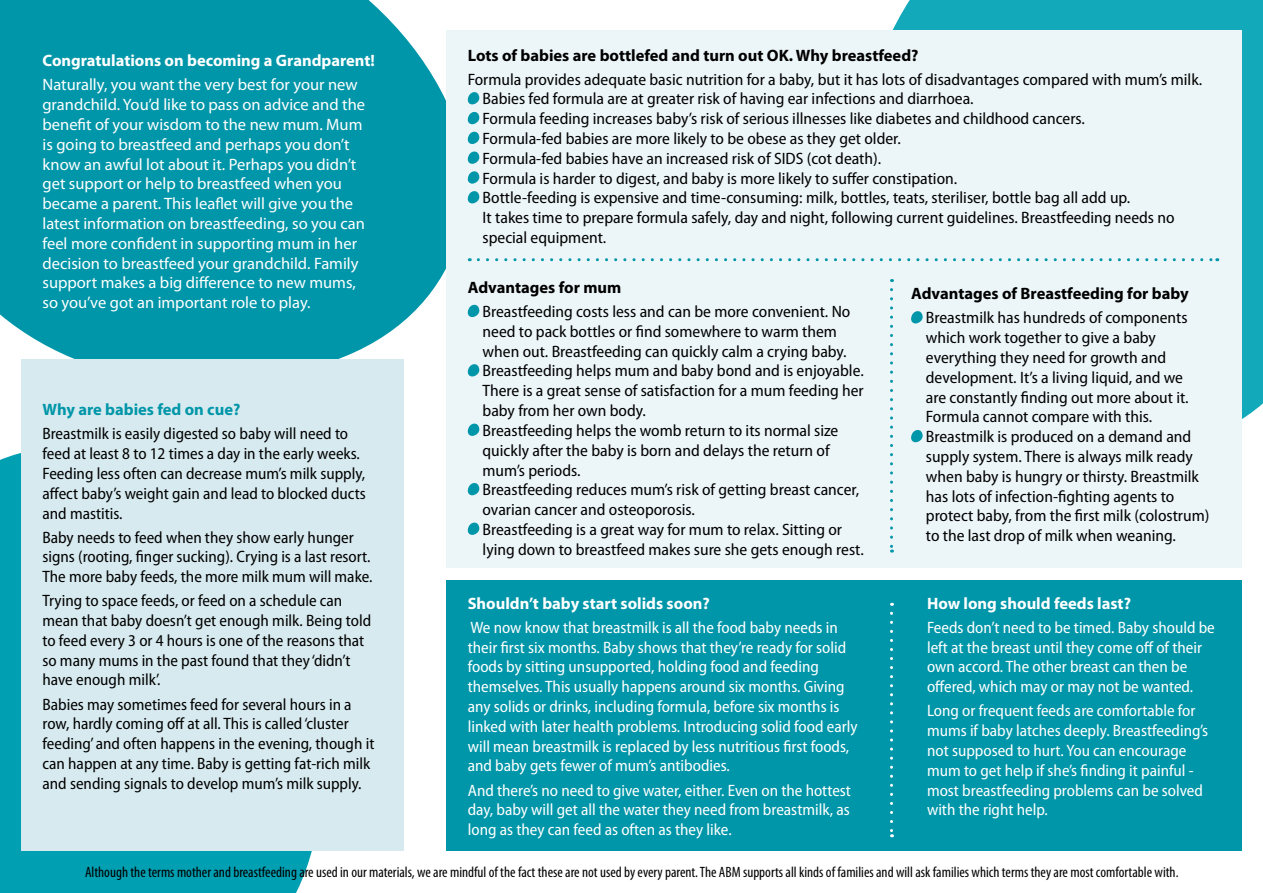
<style>
.page{position:relative;width:1263px;height:893px;background:#fff}
.page>*{position:absolute;margin:0;border:0;box-sizing:border-box;transform-origin:0 0}
.t1{font:semi-condensed 16.5px/19.8px "Myriad Pro";color:#000}
.t2{font:semi-condensed 16.5px/19.8px "Myriad Pro";color:#fff}
.t3{font:16.5px/19.8px "Myriad Pro";color:#fff}
.t4{font:700 16.5px "Myriad Pro";color:#000}
.t5{font:700 16.5px "Myriad Pro";color:#fff}
.t6{font:700 16.5px "Myriad Pro";color:#0096a9}
.t7{font:condensed 15px "Myriad Pro";color:#000}
</style>
<div class="page">
<div style="left:0;top:0;width:446px;height:344px;background:#0096a9"></div>
<div style="left:892px;top:0;width:371px;height:419px;background:#12a9ba"></div>
<svg style="left:0;top:291px;width:372px;height:602px;background:#23a8b8"></svg>
<div style="left:21px;top:359px;width:383px;height:491px;background:#d7eaef"></div>
<div style="left:446px;top:580px;width:796px;height:271px;background:#0096a9"></div>
<div style="left:446px;top:30px;width:796px;height:538px;background:#ecf5f8"></div>
<svg style="left:467px;top:304px;width:12px;height:13px"></svg>
<svg style="left:467px;top:364px;width:12px;height:13px"></svg>
<svg style="left:467px;top:423px;width:12px;height:13px"></svg>
<svg style="left:467px;top:483px;width:12px;height:12px"></svg>
<svg style="left:467px;top:522px;width:12px;height:13px"></svg>
<svg style="left:911px;top:311px;width:12px;height:13px"></svg>
<svg style="left:911px;top:430px;width:12px;height:12px"></svg>
<svg style="left:467px;top:92px;width:12px;height:112px"></svg>
<svg style="left:478px;top:258px;width:740px;height:3px"></svg>
<svg style="left:890px;top:290px;width:3px;height:263px"></svg>
<svg style="left:890px;top:613px;width:3px;height:224px"></svg>
<p class="t5" style="left:43px;top:50px;width:334px">Congratulations on becoming a Grandparent!</p>
<p class="t3" style="left:43px;top:75px;width:324px">Naturally, you want the very best for your new grandchild. You’d like to pass on advice and the benefit of your wisdom to the new mum. Mum is going to breastfeed and perhaps you don’t know an awful lot about it. Perhaps you didn’t get support or help to breastfeed when you became a parent. This leaflet will give you the latest information on breastfeeding, so you can feel more confident in supporting mum in her decision to breastfeed your grandchild. Family support makes a big difference to new mums, so you’ve got an important role to play.</p>
<p class="t6" style="left:43px;top:399px;width:199px">Why are babies fed on cue?</p>
<p class="t1" style="left:43px;top:424px;width:325px">Breastmilk is easily digested so baby will need to feed at least 8 to 12 times a day in the early weeks.<br>Feeding less often can decrease mum’s milk supply, affect baby’s weight gain and lead to blocked ducts and mastitis.</p>
<p class="t1" style="left:43px;top:527px;width:331px">Baby needs to feed when they show early hunger signs (rooting, finger sucking). Crying is a last resort.<br>The more baby feeds, the more milk mum will make.</p>
<p class="t1" style="left:43px;top:591px;width:330px">Trying to space feeds, or feed on a schedule can mean that baby doesn’t get enough milk. Being told to feed every 3 or 4 hours is one of the reasons that so many mums in the past found that they ‘didn’t have enough milk’.</p>
<p class="t1" style="left:43px;top:694px;width:333px">Babies may sometimes feed for several hours in a row, hardly coming off at all. This is called ‘cluster feeding’ and often happens in the evening, though it can happen at any time. Baby is getting fat-rich milk and sending signals to develop mum’s milk supply.</p>
<p class="t4" style="left:468px;top:44px;width:452px">Lots of babies are bottlefed and turn out OK. Why breastfeed?</p>
<p class="t1" style="left:482px;top:70px;width:721px;text-indent:-15px">Formula provides adequate basic nutrition for a baby, but it has lots of disadvantages compared with mum’s milk.<br>Babies fed formula are at greater risk of having ear infections and diarrhoea.<br>Formula feeding increases baby’s risk of serious illnesses like diabetes and childhood cancers.<br>Formula-fed babies are more likely to be obese as they get older.<br>Formula-fed babies have an increased risk of SIDS (cot death).<br>Formula is harder to digest, and baby is more likely to suffer constipation.<br>Bottle-feeding is expensive and time-consuming: milk, bottles, teats, steriliser, bottle bag all add up.<br>It takes time to prepare formula safely, day and night, following current guidelines. Breastfeeding needs no special equipment.</p>
<p class="t4" style="left:468px;top:277px;width:155px">Advantages for mum</p>
<p class="t1" style="left:482px;top:302px;width:383px">Breastfeeding costs less and can be more convenient. No need to pack bottles or find somewhere to warm them when out. Breastfeeding can quickly calm a crying baby.<br>Breastfeeding helps mum and baby bond and is enjoyable.<br>There is a great sense of satisfaction for a mum feeding her baby from her own body.<br>Breastfeeding helps the womb return to its normal size quickly after the baby is born and delays the return of mum’s periods.<br>Breastfeeding reduces mum’s risk of getting breast cancer, ovarian cancer and osteoporosis.<br>Breastfeeding is a great way for mum to relax. Sitting or lying down to breastfeed makes sure she gets enough rest.</p>
<p class="t5" style="left:468px;top:592px;width:244px">Shouldn’t baby start solids soon?</p>
<p class="t2" style="left:468px;top:618px;width:391px">We now know that breastmilk is all the food baby needs in their first six months. Baby shows that they’re ready for solid foods by sitting unsupported, holding food and feeding themselves. This usually happens around six months. Giving any solids or drinks, including formula, before six months is linked with later health problems. Introducing solid food early will mean breastmilk is replaced by less nutritious first foods, and baby gets fewer of mum’s antibodies.</p>
<p class="t2" style="left:468px;top:780px;width:385px;text-align:justify">And there’s no need to give water, either. Even on the hottest day, baby will get all the water they need from breastmilk, as long as they can feed as often as they like.</p>
<p class="t4" style="left:911px;top:283px;width:279px">Advantages of Breastfeeding for baby</p>
<p class="t1" style="left:926px;top:308px;width:285px">Breastmilk has hundreds of components which work together to give a baby everything they need for growth and development. It’s a living liquid, and we<br>are constantly finding out more about it.<br>Formula cannot compare with this.<br>Breastmilk is produced on a demand and supply system. There is always milk ready when baby is hungry or thirsty. Breastmilk has lots of infection-fighting agents to protect baby, from the first milk (colostrum) to the last drop of milk when weaning.</p>
<p class="t5" style="left:927px;top:592px;width:205px">How long should feeds last?</p>
<p class="t2" style="left:927px;top:618px;width:289px">Feeds don’t need to be timed. Baby should be left at the breast until they come off of their own accord. The other breast can then be offered, which may or may not be wanted.</p>
<p class="t2" style="left:927px;top:701px;width:283px">Long or frequent feeds are comfortable for mums if baby latches deeply. Breastfeeding’s not supposed to hurt. You can encourage mum to get help if she’s finding it painful - most breastfeeding problems can be solved with the right help.</p>
<p class="t7" style="left:85px;top:863px;width:1095px">Although the terms mother and breastfeeding are used in our materials, we are mindful of the fact these are not used by every parent. The ABM supports all kinds of families and will ask families which terms they are most comfortable with.</p>
</div>
